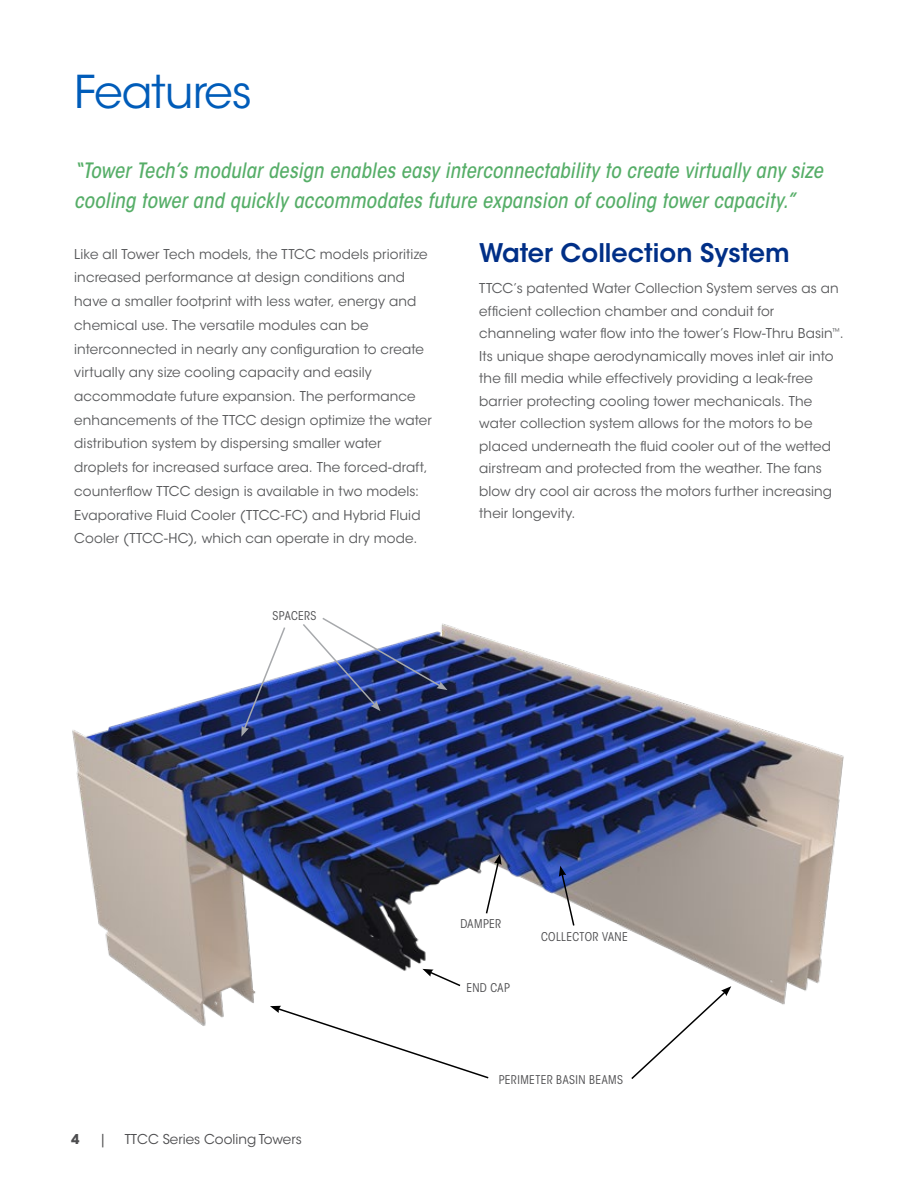
<style>
.page{position:relative;width:918px;height:1188px;background:#fff}
.page>*{position:absolute;margin:0;border:0;box-sizing:border-box;transform-origin:0 0}
.t1{font:45px "ITC Avant Garde Std";letter-spacing:-.02em;color:#005cb9}
.t2{font:600 25.5px "ITC Avant Garde Std";color:#002f87}
.t3{font:italic 500 condensed 21px/30px "ITC Avant Garde Std";color:#56ae68}
.t4{font:13.5px/23.7px "ITC Avant Garde Std";letter-spacing:.01em;color:#58595b}
.t5{font:13.5px "ITC Avant Garde Std";color:#4d4d4f}
.t6{font:700 13.5px "ITC Avant Garde Std";color:#4d4d4f}
.t7{font:condensed 12px "ITC Avant Garde Std";letter-spacing:.035em;color:#4d4d4f}
</style>
<div class="page">
<img style="left:72px;top:625px;width:772px;height:401px">
<svg style="left:241px;top:626px;width:46px;height:111px"></svg>
<svg style="left:422px;top:969px;width:40px;height:19px"></svg>
<svg style="left:270px;top:1006px;width:220px;height:73px"></svg>
<svg style="left:559px;top:866px;width:17px;height:61px"></svg>
<svg style="left:485px;top:854px;width:17px;height:61px"></svg>
<svg style="left:630px;top:986px;width:101px;height:93px"></svg>
<svg style="left:301px;top:617px;width:147px;height:94px"></svg>
<h1 class="t1" style="left:74px;top:64px;width:179px">Features</h1>
<h3 class="t3" style="left:74px;top:155px;width:755px">“TowerTech’s modulardesign enables easy interconnectability to create virtually any size cooling towerand quickly accommodates future expansion ofcooling towercapacity.”</h3>
<p class="t4" style="left:74px;top:242px;width:359px">Like all Tower Tech models, the TTCC models prioritize increased performance at design conditions and have a smaller footprint with less water, energy and chemical use. The versatile modules can be interconnected in nearly any configuration to create virtually any size cooling capacity and easily accommodate future expansion. The performance enhancements of the TTCC design optimize the water distribution system by dispersing smaller water droplets for increased surface area. The forced-draft, counterflow TTCC design is available in two models:<br>Evaporative Fluid Cooler (TTCC-FC) and Hybrid Fluid Cooler (TTCC-HC), which can operate in dry mode.</p>
<h2 class="t2" style="left:479px;top:237px;width:312px">Water Collection System</h2>
<p class="t4" style="left:479px;top:278px;width:366px;line-height:22.5px">TTCC’s patented Water Collection System serves as an efficient collection chamber and conduit for channeling water flow into the tower’s Flow-Thru Basin<sup>™</sup>.<br>Its unique shape aerodynamically moves inlet air into the fill media while effectively providing a leak-free barrier protecting cooling tower mechanicals. The water collection system allows for the motors to be placed underneath the fluid cooler out of the wetted airstream and protected from the weather. The fans blow dry cool air across the motors further increasing their longevity.</p>
<p class="t7" style="left:273px;top:608px;width:46px">SPACERS</p>
<p class="t6" style="left:71px;top:1130px;width:10px">4</p>
<p class="t5" style="left:99px;top:1131px;width:9px">|</p>
<p class="t5" style="left:125px;top:1131px;width:179px">TTCC Series Cooling Towers</p>
<p class="t7" style="left:460px;top:916px;width:42px">DAMPER</p>
<p class="t7" style="left:466px;top:981px;width:45px">END CAP</p>
<p class="t7" style="left:541px;top:929px;width:88px">COLLECTOR VANE</p>
<p class="t7" style="left:499px;top:1073px;width:126px">PERIMETER BASIN BEAMS</p>
</div>
